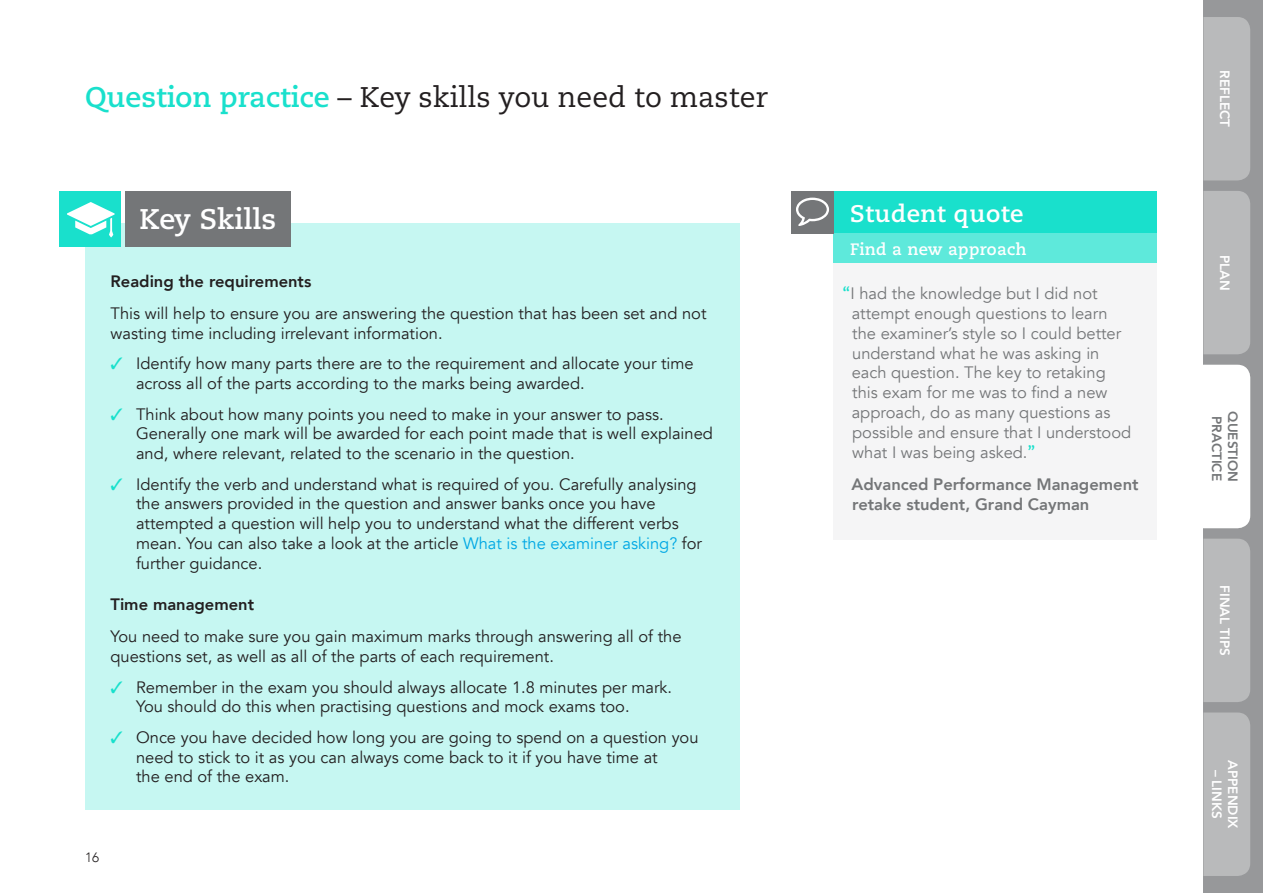
<style>
.page{position:relative;width:1263px;height:893px;background:#fff}
.page>*{position:absolute;margin:0;border:0;box-sizing:border-box;transform-origin:0 0}
.RUNNING_HEADER{font:28.35px "Caecilia";color:#231f20}
.RUNNING_HEADER-2{font:700 28.35px "Caecilia";color:#fff}
.SQ___HEADER{font:700 24px "Caecilia";letter-spacing:.02em;color:#fff}
.BODY_-_COMMENTS_-_11{font:16.5px/19.8px "Avenir";color:#231f20}
.SQ___BODY{font:16.5px/19.8px "Avenir";color:#747678}
.SQ___Student_ID{font:800 16.5px/19.8px "Avenir";color:#747678}
.E_HEAD_-_INSIDE_BOX{font:800 16.5px "Avenir";color:#231f20}
.SQ___SUB_HEADER{font:700 16.5px "Caecilia";letter-spacing:.02em;color:#fff}
.t1{font:800 13.5px "Avenir";color:#fff}
.t2{font:800 13.5px "Avenir";color:#747678}
.t3{font:300 13.5px "Avenir";color:#231f20}
.s1{font-weight:700;color:#19e0cc}
.s2{color:#19e0cc}
.s3{color:#00a8e4}
.s4{font-family:"Caeciliae Text";color:#19e0cc}
</style>
<div class="page">
<div style="left:1203px;top:0;width:60px;height:893px;background:#97989a"></div>
<div style="left:1203px;top:17px;width:47px;height:163px;background:#b9babb"></div>
<div style="left:1203px;top:191px;width:47px;height:163px;background:#b9babb"></div>
<div style="left:1203px;top:539px;width:47px;height:163px;background:#b9babb"></div>
<div style="left:1203px;top:712px;width:47px;height:164px;background:#b9babb"></div>
<div style="left:1203px;top:365px;width:47px;height:163px;background:#fff"></div>
<div style="left:85px;top:223px;width:655px;height:587px;background:#c6f7f2"></div>
<div style="left:125px;top:191px;width:166px;height:56px;background:#747678"></div>
<div style="left:60px;top:191px;width:61px;height:56px;background:#19e0cc"></div>
<svg style="left:67px;top:202px;width:48px;height:35px"></svg>
<div style="left:833px;top:233px;width:324px;height:307px;background:#f5f5f6"></div>
<div style="left:833px;top:191px;width:324px;height:42px;background:#19e0cc"></div>
<div style="left:833px;top:233px;width:324px;height:30px;background:#5ee9db"></div>
<div style="left:791px;top:191px;width:42px;height:42px;background:#747678"></div>
<svg style="left:796px;top:198px;width:33px;height:28px"></svg>
<p class="RUNNING_HEADER" style="left:85px;top:81px;width:684px"><span class="s1">Question practice</span> – Key skills you need to master</p>
<p class="RUNNING_HEADER-2" style="left:139px;top:202px;width:138px">Key Skills</p>
<p class="E_HEAD_-_INSIDE_BOX" style="left:111px;top:268px;width:202px">Reading the requirements</p>
<p class="BODY_-_COMMENTS_-_11" style="left:111px;top:304px;width:597px">This will help to ensure you are answering the question that has been set and not wasting time including irrelevant information.</p>
<p class="BODY_-_COMMENTS_-_11" style="left:136px;top:354px;width:559px;text-indent:-26px"><span class="s2">✓</span> Identify how many parts there are to the requirement and allocate your time across all of the parts according to the marks being awarded.</p>
<p class="BODY_-_COMMENTS_-_11" style="left:136px;top:404px;width:578px;text-indent:-26px"><span class="s2">✓</span> Think about how many points you need to make in your answer to pass.<br>Generally one mark will be awarded for each point made that is well explained and, where relevant, related to the scenario in the question.</p>
<p class="BODY_-_COMMENTS_-_11" style="left:136px;top:474px;width:567px;text-indent:-26px"><span class="s2">✓</span> Identify the verb and understand what is required of you. Carefully analysing the answers provided in the question and answer banks once you have attempted a question will help you to understand what the different verbs mean. You can also take a look at the article <span class="s3">What is the examiner asking?</span> for further guidance.</p>
<p class="E_HEAD_-_INSIDE_BOX" style="left:111px;top:591px;width:145px">Time management</p>
<p class="BODY_-_COMMENTS_-_11" style="left:111px;top:627px;width:572px">You need to make sure you gain maximum marks through answering all of the questions set, as well as all of the parts of each requirement.</p>
<p class="BODY_-_COMMENTS_-_11" style="left:136px;top:677px;width:538px;text-indent:-26px"><span class="s2">✓</span> Remember in the exam you should always allocate 1.8 minutes per mark.<br>You should do this when practising questions and mock exams too.</p>
<p class="BODY_-_COMMENTS_-_11" style="left:136px;top:728px;width:564px;text-indent:-26px"><span class="s2">✓</span> Once you have decided how long you are going to spend on a question you need to stick to it as you can always come back to it if you have time at<br>the end of the exam.</p>
<p class="t3" style="left:85px;top:849px;width:16px">16</p>
<p class="SQ___HEADER" style="left:850px;top:199px;width:175px">Student quote</p>
<p class="SQ___SUB_HEADER" style="left:850px;top:239px;width:178px">Find a new approach</p>
<p class="SQ___BODY" style="left:852px;top:284px;width:281px;text-indent:-9px"><span class="s4">“</span>I had the knowledge but I did not attempt enough questions to learn the examiner’s style so I could better understand what he was asking in each question. The key to retaking this exam for me was to find a new approach, do as many questions as possible and ensure that I understood what I was being asked.<span class="s4">”</span></p>
<p class="SQ___Student_ID" style="left:852px;top:475px;width:288px">Advanced Performance Management retake student, Grand Cayman</p>
<p class="t1" style="left:1235px;top:70px;width:58px;rotate:90deg">REFLECT</p>
<p class="t1" style="left:1235px;top:255px;width:37px;rotate:90deg">PLAN</p>
<p class="t2" style="left:1227px;top:416px;width:66px;rotate:90deg">PRACTICE</p>
<p class="t2" style="left:1243px;top:411px;width:72px;rotate:90deg">QUESTION</p>
<p class="t1" style="left:1235px;top:585px;width:72px;rotate:90deg">FINAL TIPS</p>
<p class="t1" style="left:1243px;top:760px;width:70px;rotate:90deg">APPENDIX</p>
<p class="t1" style="left:1227px;top:770px;width:51px;rotate:90deg">– LINKS</p>
</div>
